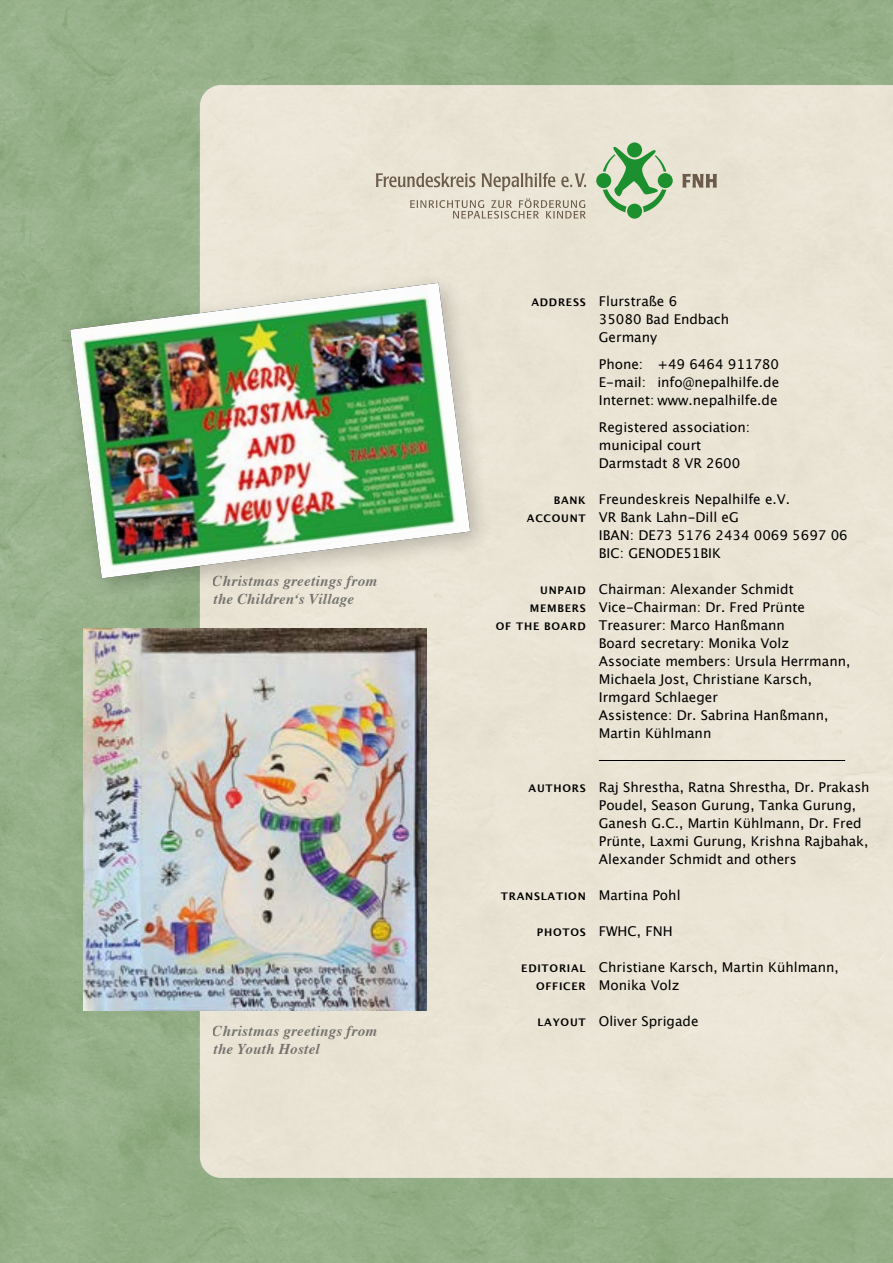
<style>
.page{position:relative;width:893px;height:1263px;background:#fff}
.page>*{position:absolute;margin:0;border:0;box-sizing:border-box;transform-origin:0 0}
.t1{font:italic 700 15px/18px "Times";letter-spacing:.02em;color:#575756}
.t2{font:13.5px/18px "Lucida Grande";color:#000}
.t3{font:700 10.5px/18px "Lucida Grande";letter-spacing:.07em;color:#000;text-align:right}
</style>
<div class="page">
<div style="left:200px;top:85px;width:693px;height:1093px;background:#eae4d5"></div>
<hr style="left:599px;top:760px;width:246px;height:1px;background:#000">
<svg style="left:376px;top:173px;width:99px;height:14px"></svg>
<svg style="left:481px;top:173px;width:74px;height:18px"></svg>
<svg style="left:561px;top:173px;width:25px;height:14px"></svg>
<svg style="left:682px;top:174px;width:35px;height:14px"></svg>
<svg style="left:596px;top:142px;width:77px;height:77px;background:#a5c79c"></svg>
<svg style="left:410px;top:198px;width:176px;height:21px;background:#d0c8b9"></svg>
<img style="left:84px;top:628px;width:343px;height:382px">
<div style="left:58px;top:271px;width:435px;height:330px;background:#000;opacity:.21"></div>
<img style="left:70px;top:283px;width:400px;height:295px">
<p class="t1" style="left:213px;top:570px;width:166px">Christmas greetings from the Children‘s Village</p>
<p class="t1" style="left:213px;top:1020px;width:166px">Christmas greetings from the Youth Hostel</p>
<p class="t3" style="left:531px;top:293px;width:56px">ADDRESS</p>
<p class="t3" style="left:527px;top:491px;width:60px">BANK<br>ACCOUNT</p>
<p class="t3" style="left:496px;top:581px;width:91px">UNPAID<br>MEMBERS<br>OF THE BOARD</p>
<p class="t2" style="left:599px;top:292px;width:132px">Flurstraße 6<br>35080 Bad Endbach<br>Germany</p>
<p class="t2" style="left:599px;top:355px;width:182px;text-align:justify">Phone: +49 6464 911780<br>E-mail: info@nepalhilfe.de Internet: www.nepalhilfe.de</p>
<p class="t2" style="left:599px;top:418px;width:153px">Registered association: municipal court<br>Darmstadt 8 VR 2600</p>
<p class="t2" style="left:599px;top:490px;width:250px">Freundeskreis Nepalhilfe e.V.<br>VR Bank Lahn-Dill eG<br>IBAN: DE73 5176 2434 0069 5697 06<br>BIC: GENODE51BIK</p>
<p class="t2" style="left:599px;top:580px;width:253px">Chairman: Alexander Schmidt<br>Vice-Chairman: Dr. Fred Prünte<br>Treasurer: Marco Hanßmann<br>Board secretary: Monika Volz<br>Associate members: Ursula Herrmann,<br>Michaela Jost, Christiane Karsch,<br>Irmgard Schlaeger<br>Assistence: Dr. Sabrina Hanßmann,<br>Martin Kühlmann</p>
<p class="t3" style="left:529px;top:779px;width:59px">AUTHORS</p>
<p class="t3" style="left:501px;top:887px;width:86px">TRANSLATION</p>
<p class="t3" style="left:537px;top:923px;width:50px">PHOTOS</p>
<p class="t3" style="left:521px;top:959px;width:66px">EDITORIAL<br>OFFICER</p>
<p class="t3" style="left:537px;top:1013px;width:50px">LAYOUT</p>
<p class="t2" style="left:599px;top:778px;width:272px">Raj Shrestha, Ratna Shrestha, Dr. Prakash Poudel, Season Gurung, Tanka Gurung, Ganesh G.C., Martin Kühlmann, Dr. Fred Prünte, Laxmi Gurung, Krishna Rajbahak, Alexander Schmidt and others</p>
<p class="t2" style="left:599px;top:886px;width:83px">Martina Pohl</p>
<p class="t2" style="left:599px;top:922px;width:75px">FWHC, FNH</p>
<p class="t2" style="left:599px;top:958px;width:241px">Christiane Karsch, Martin Kühlmann,<br>Monika Volz</p>
<p class="t2" style="left:599px;top:1012px;width:101px">Oliver Sprigade</p>
</div>
